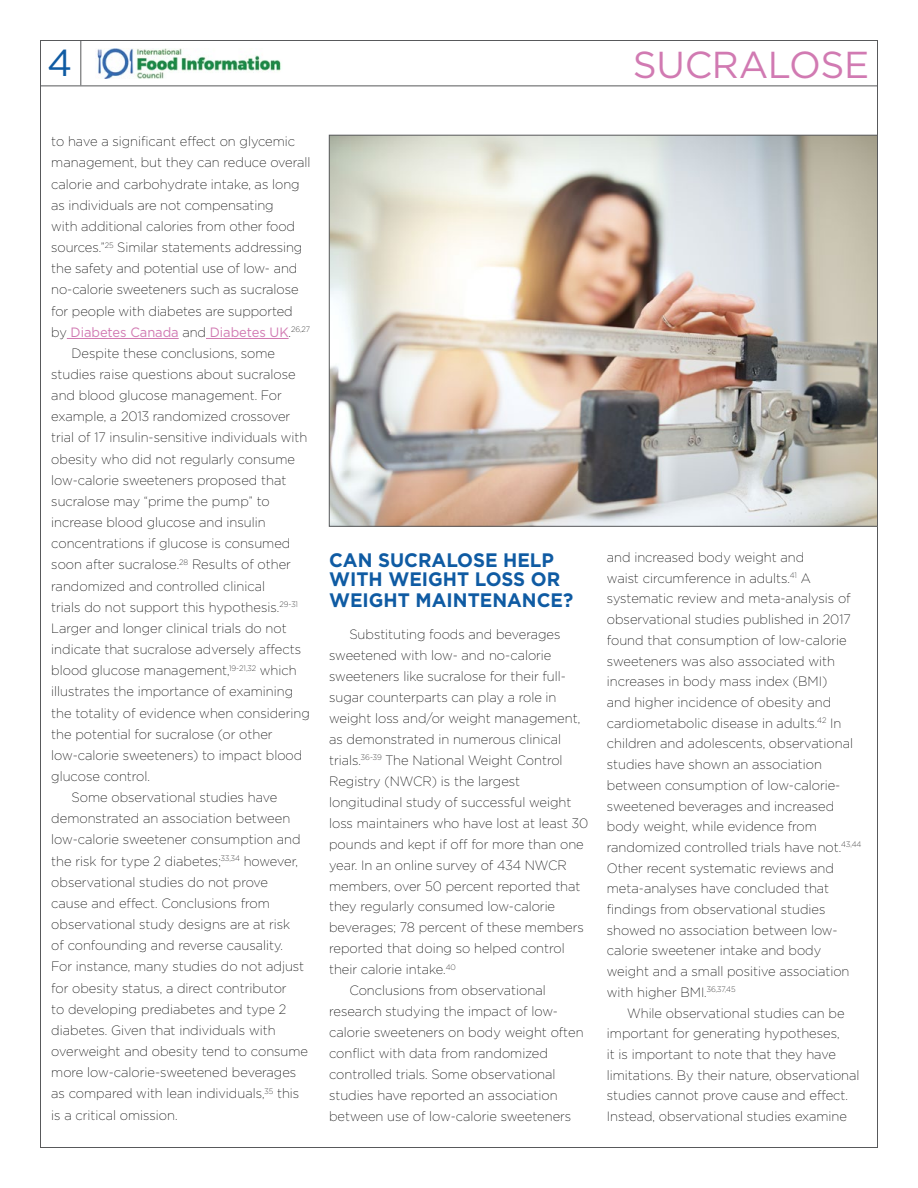
<style>
.page{position:relative;width:918px;height:1188px;background:#fff}
.page>*{position:absolute;margin:0;border:0;box-sizing:border-box;transform-origin:0 0}
.t1{font:37.5px "Gotham";letter-spacing:-.01em;color:#d17ab2}
.t2{font:37.5px "Gotham";color:#0f5ba3}
.t3{font:700 19.5px/18.8px "Gotham";color:#0f5ba3;scale:.96 1}
.t4{font:200 13.5px/20.7px "Gotham";color:#000;scale:.96 1}
.t5{font:13.5px "Gotham";letter-spacing:-.005em;color:#d17ab2;scale:.96 1}
.s1{font-weight:200;color:#000}
</style>
<div class="page">
<hr style="left:40px;top:86px;width:838px;height:1px;background:#58595b">
<hr style="left:81px;top:40px;width:1px;height:45px;background:#58595b">
<img style="left:97px;top:49px;width:184px;height:29px">
<hr style="left:67px;top:338px;width:112px;height:1px;background:#d17ab2">
<hr style="left:206px;top:338px;width:83px;height:1px;background:#d17ab2">
<img style="left:331px;top:137px;width:545px;height:387px">
<h1 class="t2" style="left:47px;top:42px;width:27px">4</h1>
<h1 class="t1" style="left:633px;top:44px;width:238px">SUCRALOSE</h1>
<p class="t4" style="left:51px;top:131px;width:256px">to have a significant effect on glycemic</p>
<p class="t4" style="left:51px;top:152px;width:271px">management, but they can reduce overall</p>
<p class="t4" style="left:51px;top:173px;width:260px">calorie and carbohydrate intake, as long</p>
<p class="t4" style="left:51px;top:194px;width:233px">as individuals are not compensating</p>
<p class="t4" style="left:51px;top:216px;width:256px">with additional calories from other food</p>
<p class="t4" style="left:51px;top:237px;width:263px">sources.”<sup>25</sup> Similar statements addressing</p>
<p class="t4" style="left:51px;top:258px;width:258px">the safety and potential use of low- and</p>
<p class="t4" style="left:51px;top:279px;width:259px">no-calorie sweeteners such as sucralose</p>
<p class="t4" style="left:51px;top:300px;width:253px">for people with diabetes are supported</p>
<p class="t5" style="left:51px;top:324px;width:271px"><span class="s1">by</span> Diabetes Canada <span class="s1">and</span> Diabetes UK<span class="s1">.</span><sup>26,27</sup></p>
<p class="t4" style="left:72px;top:343px;width:214px">Despite these conclusions, some</p>
<p class="t4" style="left:51px;top:364px;width:256px">studies raise questions about sucralose</p>
<p class="t4" style="left:51px;top:385px;width:242px">and blood glucose management. For</p>
<p class="t4" style="left:51px;top:406px;width:250px">example, a 2013 randomized crossover</p>
<p class="t4" style="left:51px;top:427px;width:268px">trial of 17 insulin-sensitive individuals with</p>
<p class="t4" style="left:51px;top:448px;width:255px">obesity who did not regularly consume</p>
<p class="t4" style="left:51px;top:470px;width:246px">low-calorie sweeteners proposed that</p>
<p class="t4" style="left:51px;top:491px;width:229px">sucralose may “prime the pump” to</p>
<p class="t4" style="left:51px;top:512px;width:225px">increase blood glucose and insulin</p>
<p class="t4" style="left:51px;top:533px;width:251px">concentrations if glucose is consumed</p>
<p class="t4" style="left:51px;top:554px;width:251px">soon after sucralose.<sup>28</sup> Results of other</p>
<p class="t4" style="left:51px;top:575px;width:224px">randomized and controlled clinical</p>
<p class="t4" style="left:51px;top:596px;width:259px">trials do not support this hypothesis.<sup>29-31</sup></p>
<p class="t4" style="left:51px;top:618px;width:247px">Larger and longer clinical trials do not</p>
<p class="t4" style="left:51px;top:639px;width:262px">indicate that sucralose adversely affects</p>
<p class="t4" style="left:51px;top:660px;width:257px">blood glucose management,<sup>19-21,32</sup> which</p>
<p class="t4" style="left:51px;top:681px;width:253px">illustrates the importance of examining</p>
<p class="t4" style="left:51px;top:702px;width:271px">the totality of evidence when considering</p>
<p class="t4" style="left:51px;top:723px;width:232px">the potential for sucralose (or other</p>
<p class="t4" style="left:51px;top:745px;width:263px">low-calorie sweeteners) to impact blood</p>
<p class="t4" style="left:51px;top:766px;width:104px">glucose control.</p>
<p class="t4" style="left:72px;top:787px;width:216px">Some observational studies have</p>
<p class="t4" style="left:51px;top:808px;width:250px">demonstrated an association between</p>
<p class="t4" style="left:51px;top:829px;width:261px">low-calorie sweetener consumption and</p>
<p class="t4" style="left:51px;top:850px;width:258px">the risk for type 2 diabetes;<sup>33,34</sup> however,</p>
<p class="t4" style="left:51px;top:872px;width:227px">observational studies do not prove</p>
<p class="t4" style="left:51px;top:893px;width:229px">cause and effect. Conclusions from</p>
<p class="t4" style="left:51px;top:914px;width:250px">observational study designs are at risk</p>
<p class="t4" style="left:51px;top:935px;width:243px">of confounding and reverse causality.</p>
<p class="t4" style="left:51px;top:956px;width:265px">For instance, many studies do not adjust</p>
<p class="t4" style="left:51px;top:977px;width:247px">for obesity status, a direct contributor</p>
<p class="t4" style="left:51px;top:998px;width:246px">to developing prediabetes and type 2</p>
<p class="t4" style="left:51px;top:1020px;width:235px">diabetes. Given that individuals with</p>
<p class="t4" style="left:51px;top:1041px;width:269px">overweight and obesity tend to consume</p>
<p class="t4" style="left:51px;top:1062px;width:257px">more low-calorie-sweetened beverages</p>
<p class="t4" style="left:51px;top:1083px;width:260px">as compared with lean individuals,<sup>35</sup> this</p>
<p class="t4" style="left:51px;top:1104px;width:133px">is a critical omission.</p>
<h2 class="t3" style="left:329px;top:550px;width:242px">CAN SUCRALOSE HELP<br>WITH WEIGHT LOSS OR</h2>
<h2 class="t3" style="left:329px;top:591px;width:256px">WEIGHT MAINTENANCE?</h2>
<p class="t4" style="left:349px;top:624px;width:222px">Substituting foods and beverages</p>
<p class="t4" style="left:329px;top:645px;width:233px">sweetened with low- and no-calorie</p>
<p class="t4" style="left:329px;top:666px;width:248px">sweeteners like sucralose for their full-</p>
<p class="t4" style="left:329px;top:687px;width:238px">sugar counterparts can play a role in</p>
<p class="t4" style="left:329px;top:708px;width:263px">weight loss and/or weight management,</p>
<p class="t4" style="left:329px;top:729px;width:243px">as demonstrated in numerous clinical</p>
<p class="t4" style="left:329px;top:750px;width:245px">trials.<sup>36-39</sup> The National Weight Control</p>
<p class="t4" style="left:329px;top:771px;width:201px">Registry (NWCR) is the largest</p>
<p class="t4" style="left:329px;top:791px;width:254px">longitudinal study of successful weight</p>
<p class="t4" style="left:329px;top:812px;width:271px">loss maintainers who have lost at least 30</p>
<p class="t4" style="left:329px;top:833px;width:267px">pounds and kept if off for more than one</p>
<p class="t4" style="left:329px;top:854px;width:249px">year. In an online survey of 434 NWCR</p>
<p class="t4" style="left:329px;top:875px;width:263px">members, over 50 percent reported that</p>
<p class="t4" style="left:329px;top:896px;width:237px">they regularly consumed low-calorie</p>
<p class="t4" style="left:329px;top:917px;width:267px">beverages; 78 percent of these members</p>
<p class="t4" style="left:329px;top:938px;width:247px">reported that doing so helped control</p>
<p class="t4" style="left:329px;top:959px;width:134px">their calorie intake.<sup>40</sup></p>
<p class="t4" style="left:349px;top:980px;width:206px">Conclusions from observational</p>
<p class="t4" style="left:329px;top:1001px;width:240px">research studying the impact of low-</p>
<p class="t4" style="left:329px;top:1022px;width:267px">calorie sweeteners on body weight often</p>
<p class="t4" style="left:329px;top:1043px;width:229px">conflict with data from randomized</p>
<p class="t4" style="left:329px;top:1064px;width:237px">controlled trials. Some observational</p>
<p class="t4" style="left:329px;top:1085px;width:240px">studies have reported an association</p>
<p class="t4" style="left:329px;top:1106px;width:254px">between use of low-calorie sweeteners</p>
<p class="t4" style="left:607px;top:547px;width:267px">and increased body weight and<br>waist circumference in adults.<sup>41</sup> A systematic review and meta-analysis of observational studies published in 2017 found that consumption of low-calorie sweeteners was also associated with increases in body mass index (BMI)<br>and higher incidence of obesity and cardiometabolic disease in adults.<sup>42</sup> In children and adolescents, observational studies have shown an association between consumption of low-calorie&shy;sweetened beverages and increased body weight, while evidence from randomized controlled trials have not.<sup>43,44<br></sup>Other recent systematic reviews and meta-analyses have concluded that findings from observational studies showed no association between low&shy;calorie sweetener intake and body weight and a small positive association with higher BMI.<sup>36,37,45</sup></p>
<p class="t4" style="left:607px;top:1002px;width:265px;text-indent:20px">While observational studies can be important for generating hypotheses,<br>it is important to note that they have limitations. By their nature, observational studies cannot prove cause and effect.<br>Instead, observational studies examine</p>
</div>
